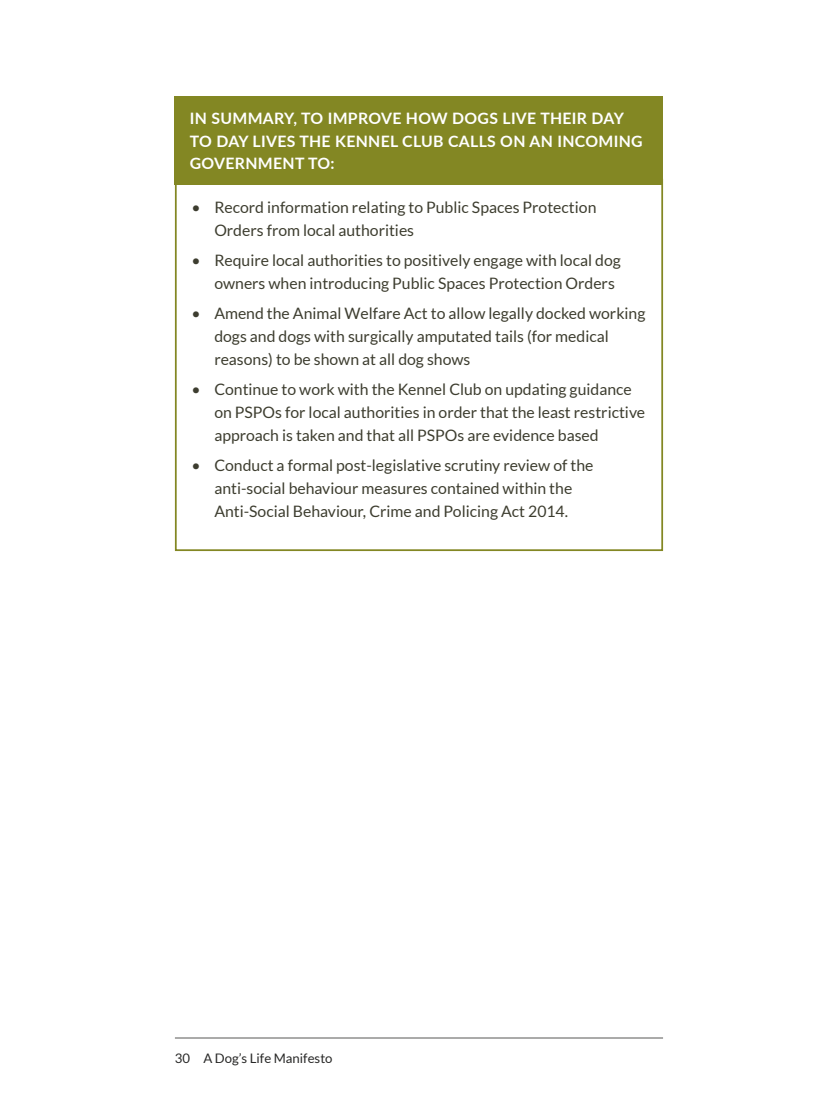
<style>
.page{position:relative;width:838px;height:1117px;background:#fff}
.page>*{position:absolute;margin:0;border:0;box-sizing:border-box;transform-origin:0 0}
.t1{font:15.75px/22.8px "Lato";color:#3d3d2f}
.Box_Title{font:700 15.75px/22.8px "Lato";letter-spacing:.02em;color:#fff}
.t2{font:13.12px "Lato";color:#282827}
</style>
<div class="page">
<hr style="left:175px;top:1037px;width:487px;height:1px;background:#575756">
<div style="left:175px;top:179px;width:487px;height:372px;border:2px solid #838723"></div>
<div style="left:175px;top:96px;width:487px;height:88px;background:#838723"></div>
<p class="Box_Title" style="left:190px;top:106px;width:454px">IN SUMMARY, TO IMPROVE HOW DOGS LIVE THEIR DAY<br>TO DAY LIVES THE KENNEL CLUB CALLS ON AN INCOMING<br>GOVERNMENT TO:</p>
<p class="t1" style="left:214px;top:196px;width:383px;text-indent:-23px">• Record information relating to Public Spaces Protection<br>Orders from local authorities</p>
<p class="t1" style="left:214px;top:249px;width:408px;text-indent:-23px">• Require local authorities to positively engage with local dog owners when introducing Public Spaces Protection Orders</p>
<p class="t1" style="left:214px;top:302px;width:432px;text-indent:-23px">• Amend the Animal Welfare Act to allow legally docked working dogs and dogs with surgically amputated tails (for medical reasons) to be shown at all dog shows</p>
<p class="t1" style="left:214px;top:378px;width:432px;text-indent:-23px">• Continue to work with the Kennel Club on updating guidance on PSPOs for local authorities in order that the least restrictive approach is taken and that all PSPOs are evidence based</p>
<p class="t1" style="left:191px;top:454px;width:403px;text-align:center">• Conduct a formal post-legislative scrutiny review of the anti-social behaviour measures contained within the<br>Anti-Social Behaviour, Crime and Policing Act 2014.</p>
<p class="t2" style="left:175px;top:1050px;width:159px">30 A Dog’s Life Manifesto</p>
</div>
